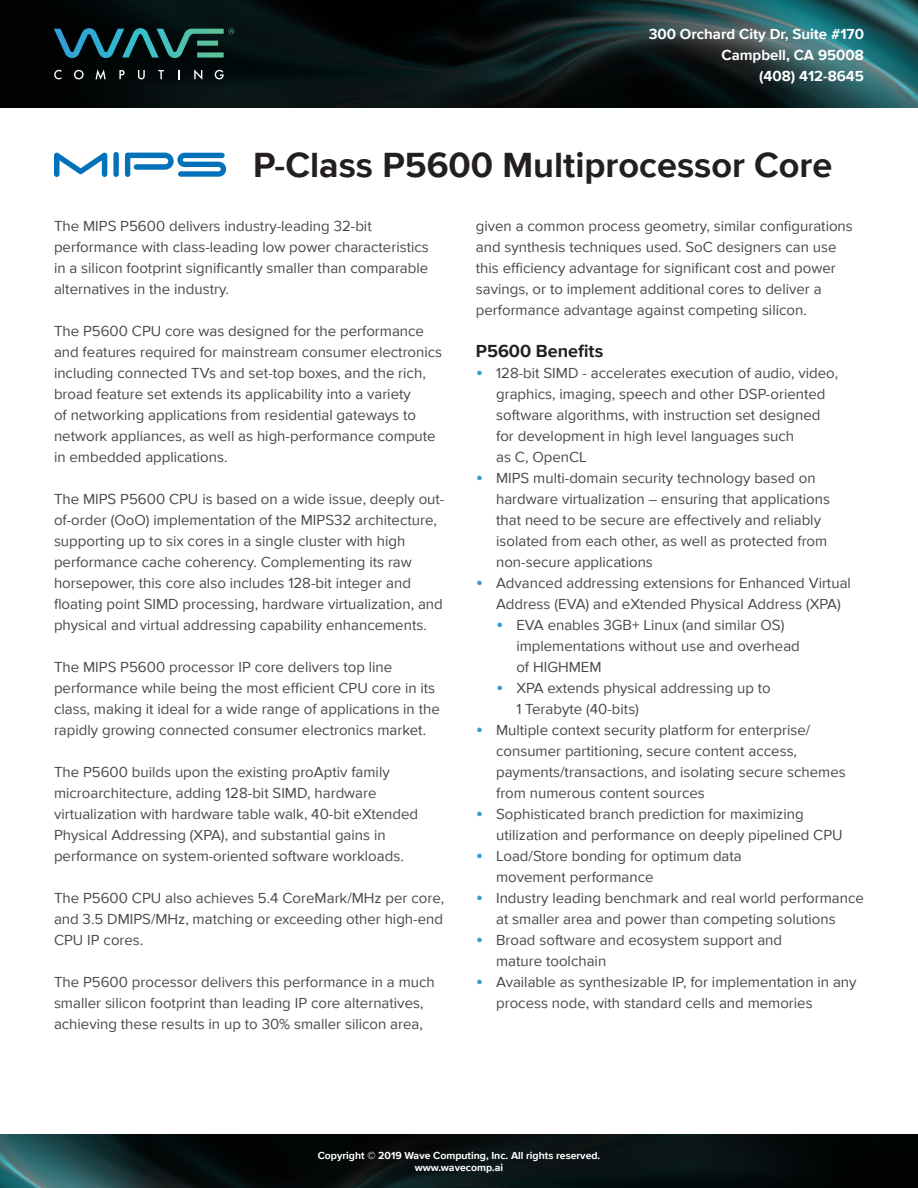
<style>
.page{position:relative;width:918px;height:1188px;background:#fff}
.page>*{position:absolute;margin:0;border:0;box-sizing:border-box;transform-origin:0 0}
.t1{font:700 36px "Proxima Nova";color:#231f20}
.t2{font:700 18px "Proxima Nova";color:#231f20}
.t3{font:15px/21px "Proxima Nova";color:#474747}
.t4{font:700 15px/21px "Proxima Nova";color:#fff;text-align:right}
.t5{font:700 10.5px/12.6px "Proxima Nova";color:#fff;text-align:center}
.s1{font-size:21px;color:#359bd6}
</style>
<div class="page">
<img style="left:0;top:1134px;width:918px;height:54px">
<img style="left:0;top:0;width:918px;height:108px">
<svg style="left:54px;top:28px;width:180px;height:30px;background:#174549"></svg>
<svg style="left:54px;top:70px;width:7px;height:9px"></svg>
<svg style="left:74px;top:70px;width:10px;height:9px"></svg>
<svg style="left:96px;top:69px;width:10px;height:11px"></svg>
<svg style="left:119px;top:70px;width:6px;height:9px"></svg>
<svg style="left:138px;top:70px;width:7px;height:9px"></svg>
<svg style="left:158px;top:70px;width:6px;height:9px"></svg>
<svg style="left:178px;top:70px;width:2px;height:9px"></svg>
<svg style="left:194px;top:69px;width:8px;height:11px"></svg>
<svg style="left:215px;top:70px;width:9px;height:9px"></svg>
<div style="left:113px;top:152px;width:6px;height:25px;background:#0372bb;border-radius:3px"></div>
<svg style="left:54px;top:152px;width:53px;height:25px"></svg>
<svg style="left:125px;top:153px;width:101px;height:24px"></svg>
<p class="t4" style="left:649px;top:23px;width:217px">300 Orchard City Dr, Suite #170<br>Campbell, CA 95008<br>(408) 412-8645</p>
<p class="t1" style="left:253px;top:138px;width:581px">P-Class P5600 Multiprocessor Core</p>
<p class="t3" style="left:476px;top:215px;width:379px">given a common process geometry, similar configurations and synthesis techniques used. SoC designers can use this efficiency advantage for significant cost and power savings, or to implement additional cores to deliver a performance advantage against competing silicon.</p>
<p class="t2" style="left:476px;top:338px;width:129px">P5600 Benefits</p>
<p class="t3" style="left:496px;top:362px;width:344px;text-indent:-20px"><span class="s1">•</span> 128-bit SIMD - accelerates execution of audio, video, graphics, imaging, speech and other DSP-oriented software algorithms, with instruction set designed for development in high level languages such<br>as C, OpenCL</p>
<p class="t3" style="left:496px;top:467px;width:335px;text-indent:-20px"><span class="s1">•</span> MIPS multi-domain security technology based on hardware virtualization – ensuring that applications that need to be secure are effectively and reliably isolated from each other, as well as protected from non-secure applications</p>
<p class="t3" style="left:496px;top:572px;width:356px;text-indent:-20px"><span class="s1">•</span> Advanced addressing extensions for Enhanced Virtual<br>Address (EVA) and eXtended Physical Address (XPA)</p>
<p class="t3" style="left:516px;top:614px;width:285px;text-indent:-20px"><span class="s1">•</span> EVA enables 3GB+ Linux (and similar OS) implementations without use and overhead of HIGHMEM</p>
<p class="t3" style="left:516px;top:677px;width:256px;text-indent:-20px"><span class="s1">•</span> XPA extends physical addressing up to<br>1 Terabyte (40-bits)</p>
<p class="t3" style="left:496px;top:719px;width:351px;text-indent:-20px"><span class="s1">•</span> Multiple context security platform for enterprise/ consumer partitioning, secure content access, payments/transactions, and isolating secure schemes from numerous content sources</p>
<p class="t3" style="left:496px;top:803px;width:348px;text-indent:-20px"><span class="s1">•</span> Sophisticated branch prediction for maximizing utilization and performance on deeply pipelined CPU</p>
<p class="t3" style="left:496px;top:845px;width:247px;text-indent:-20px"><span class="s1">•</span> Load/Store bonding for optimum data movement performance</p>
<p class="t3" style="left:476px;top:887px;width:390px;text-align:center"><span class="s1">•</span> Industry leading benchmark and real world performance at smaller area and power than competing solutions</p>
<p class="t3" style="left:496px;top:929px;width:288px;text-indent:-20px"><span class="s1">•</span> Broad software and ecosystem support and mature toolchain</p>
<p class="t3" style="left:496px;top:971px;width:362px;text-indent:-20px"><span class="s1">•</span> Available as synthesizable IP, for implementation in any process node, with standard cells and memories</p>
<p class="t3" style="left:54px;top:215px;width:376px">The MIPS P5600 delivers industry-leading 32-bit performance with class-leading low power characteristics in a silicon footprint significantly smaller than comparable alternatives in the industry.</p>
<p class="t3" style="left:54px;top:320px;width:390px">The P5600 CPU core was designed for the performance and features required for mainstream consumer electronics including connected TVs and set-top boxes, and the rich, broad feature set extends its applicability into a variety<br>of networking applications from residential gateways to network appliances, as well as high-performance compute in embedded applications.</p>
<p class="t3" style="left:54px;top:488px;width:392px">The MIPS P5600 CPU is based on a wide issue, deeply out&shy;of-order (OoO) implementation of the MIPS32 architecture, supporting up to six cores in a single cluster with high performance cache coherency. Complementing its raw horsepower, this core also includes 128-bit integer and floating point SIMD processing, hardware virtualization, and physical and virtual addressing capability enhancements.</p>
<p class="t3" style="left:54px;top:656px;width:387px">The MIPS P5600 processor IP core delivers top line performance while being the most efficient CPU core in its class, making it ideal for a wide range of applications in the rapidly growing connected consumer electronics market.</p>
<p class="t3" style="left:54px;top:761px;width:366px">The P5600 builds upon the existing proAptiv family microarchitecture, adding 128-bit SIMD, hardware virtualization with hardware table walk, 40-bit eXtended Physical Addressing (XPA), and substantial gains in performance on system-oriented software workloads.</p>
<p class="t3" style="left:54px;top:887px;width:392px;text-align:justify">The P5600 CPU also achieves 5.4 CoreMark/MHz per core, and 3.5 DMIPS/MHz, matching or exceeding other high-end CPU IP cores.</p>
<p class="t3" style="left:54px;top:971px;width:382px">The P5600 processor delivers this performance in a much smaller silicon footprint than leading IP core alternatives, achieving these results in up to 30% smaller silicon area,</p>
<p class="t5" style="left:318px;top:1149px;width:284px">Copyright © 2019 Wave Computing, Inc. All rights reserved. www.wavecomp.ai</p>
</div>
